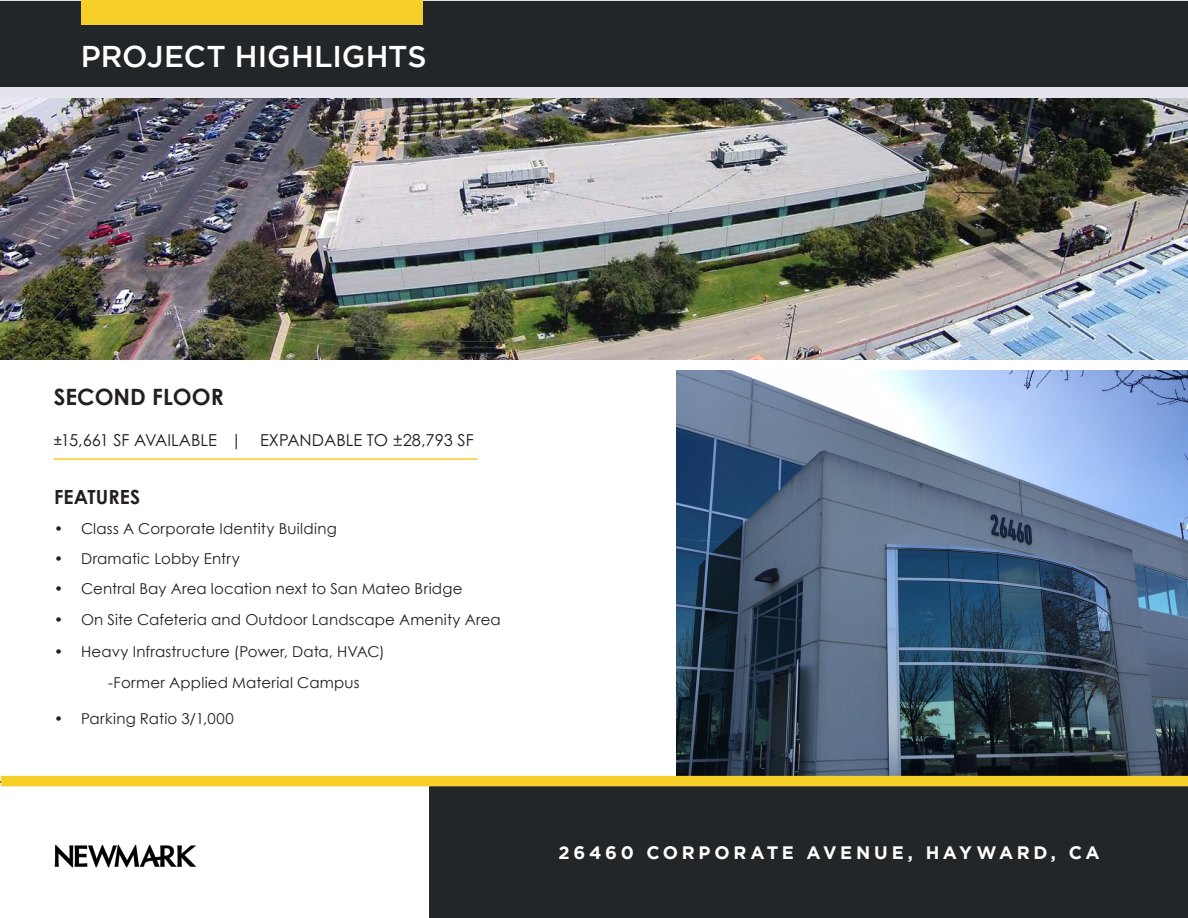
<style>
.page{position:relative;width:1188px;height:918px;background:#fff}
.page>*{position:absolute;margin:0;border:0;box-sizing:border-box;transform-origin:0 0}
.t1{font:500 30px "Gotham";color:#fff}
.t2{font:700 22.5px "Century Gothic";color:#231f20}
.t3{font:700 19.5px "Century Gothic";letter-spacing:.005em;color:#231f20}
.t4{font:700 18px "Gotham";letter-spacing:.205em;color:#fff}
.t5{font:16.5px "Century Gothic Pro";color:#231f20}
.t6{font:15px/31.5px "Century Gothic";letter-spacing:.01em;color:#231f20}
.s1{font-family:"Futura PT"}
</style>
<div class="page">
<div style="left:0;top:0;width:1188px;height:242px;background:#e3e3ed"></div>
<img style="left:0;top:98px;width:1188px;height:262px">
<img style="left:676px;top:370px;width:512px;height:406px">
<hr style="left:54px;top:458px;width:424px;height:2px;background:#f6cf28">
<div style="left:429px;top:782px;width:759px;height:136px;background:#222628"></div>
<img style="left:55px;top:845px;width:142px;height:22px">
<div style="left:1px;top:776px;width:1187px;height:10px;background:#f6cf28"></div>
<div style="left:0;top:1px;width:1188px;height:86px;background:#222628"></div>
<div style="left:81px;top:0;width:342px;height:24px;background:#f6cf29"></div>
<p class="t1" style="left:81px;top:39px;width:348px">PROJECT HIGHLIGHTS</p>
<p class="t2" style="left:54px;top:380px;width:171px">SECOND FLOOR</p>
<p class="t5" style="left:54px;top:430px;width:422px"><span class="s1">±</span>15,661 SF AVAILABLE | EXPANDABLE TO ±28,793 SF</p>
<p class="t3" style="left:54px;top:482px;width:88px">FEATURES</p>
<p class="t6" style="left:54px;top:513px;width:284px">• Class A Corporate Identity Building</p>
<p class="t6" style="left:54px;top:543px;width:187px">• Dramatic Lobby Entry</p>
<p class="t6" style="left:54px;top:573px;width:410px">• Central Bay Area location next to San Mateo Bridge</p>
<p class="t6" style="left:54px;top:604px;width:448px">• On Site Cafeteria and Outdoor Landscape Amenity Area</p>
<p class="t6" style="left:108px;top:636px;width:278px;text-indent:-54px">• Heavy Infrastructure (Power, Data, HVAC) -Former Applied Material Campus</p>
<p class="t6" style="left:54px;top:703px;width:181px">• Parking Ratio 3/1,000</p>
<p class="t4" style="left:559px;top:843px;width:543px">26460 CORPORATE AVENUE, HAYWARD, CA</p>
</div>
